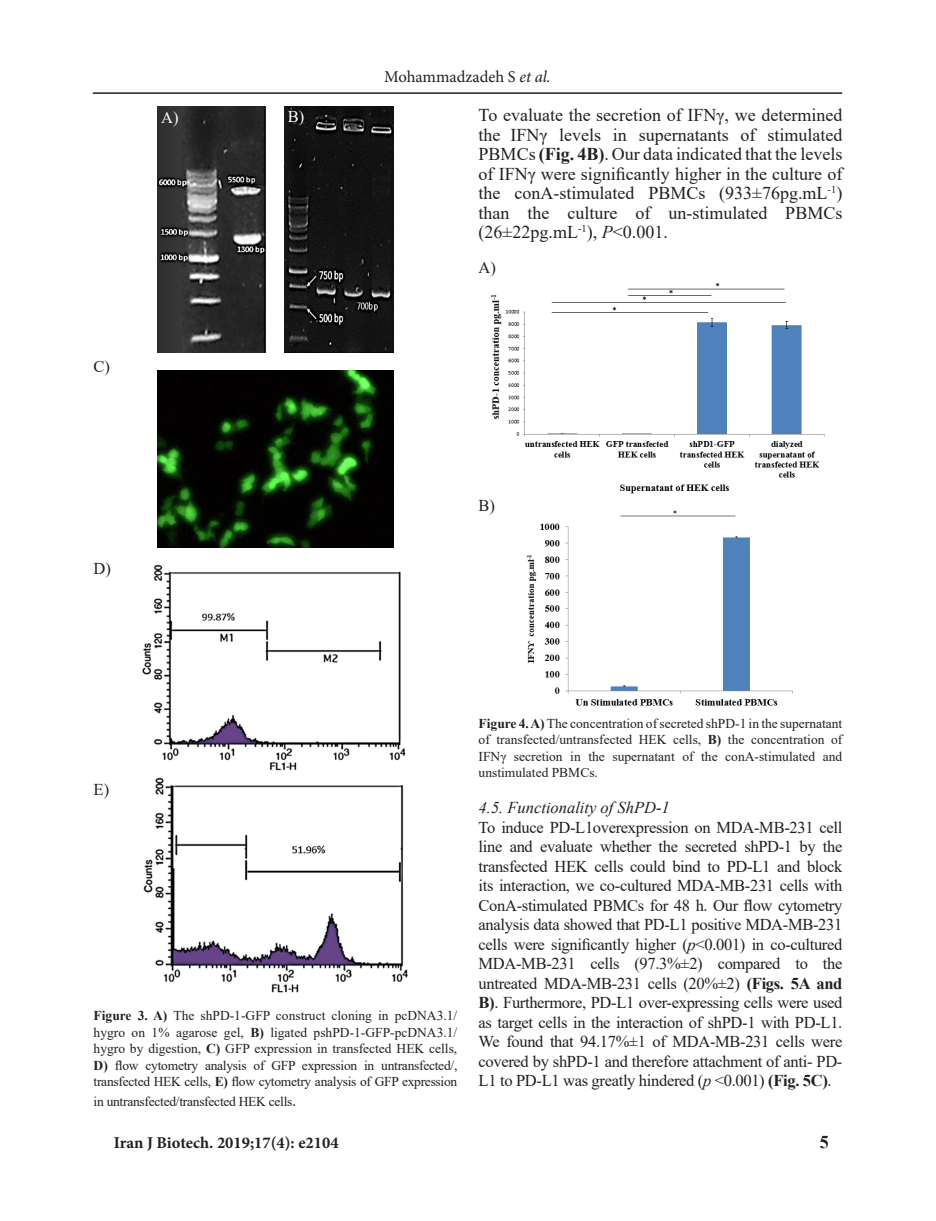
<style>
.page{position:relative;width:936px;height:1221px;background:#fff}
.page>*{position:absolute;margin:0;border:0;box-sizing:border-box;transform-origin:0 0}
.t1{font:18px/19.5px "Times New Roman";color:#231f20;text-align:justify}
.t2{font:700 18px "Times New Roman";color:#231f20}
.Text{font:16.5px/19.5px "Times New Roman";letter-spacing:-.02em;color:#231f20;text-align:justify}
.t3{font:700 16.5px "Minion Pro";color:#231f20}
.Titr_2{font:italic 16.5px "Times New Roman";color:#231f20}
.t4{font:16.5px "Minion Pro";color:#231f20}
.t5{font:16.5px "Times New Roman";color:#fff}
.t6{font:13.5px/16.5px "Times New Roman";letter-spacing:-.02em;color:#231f20;text-align:justify}
.s1{font-style:italic}
.s2{font-weight:700}
.s3{font-size:16.5px}
</style>
<div class="page">
<hr style="left:93px;top:92px;width:749px;height:2px;background:#231f20">
<img style="left:491px;top:282px;width:334px;height:212px">
<img style="left:526px;top:510px;width:267px;height:196px">
<img style="left:284px;top:106px;width:109px;height:246px">
<img style="left:157px;top:107px;width:109px;height:245px">
<img style="left:158px;top:370px;width:235px;height:177px">
<img style="left:142px;top:564px;width:264px;height:207px">
<img style="left:143px;top:777px;width:265px;height:216px">
<p class="t5" style="left:161px;top:105px;width:19px">A)</p>
<p class="t5" style="left:288px;top:105px;width:18px">B)</p>
<p class="Text" style="left:94px;top:356px;width:18px">C)</p>
<p class="Text" style="left:94px;top:558px;width:19px">D)</p>
<p class="t4" style="left:384px;top:66px;width:168px">Mohammadzadeh S <span class="s1">et al.</span></p>
<p class="t1" style="left:478px;top:105px;width:365px">To evaluate the secretion of IFNγ, we determined the IFNγ levels in supernatants of stimulated PBMCs <span class="s2">(Fig. 4B)</span>. Our data indicated that the levels of IFNγ were significantly higher in the culture of the conA-stimulated PBMCs (933±76pg.mL<sup>-1</sup>) than the culture of un-stimulated PBMCs (26±22pg.mL<sup>-1</sup>), <span class="s1">P</span>&lt;0.001.</p>
<p class="Text" style="left:478px;top:257px;width:19px">A)</p>
<p class="Text" style="left:478px;top:495px;width:18px">B)</p>
<p class="Text" style="left:94px;top:779px;width:17px">E)</p>
<p class="t6" style="left:94px;top:1006px;width:365px"><span class="s2">Figure 3. A)</span> The shPD-1-GFP construct cloning in pcDNA3.1/ hygro on 1% agarose gel, <span class="s2">B)</span> ligated pshPD-1-GFP-pcDNA3.1/ hygro by digestion, <span class="s2">C)</span> GFP expression in transfected HEK cells, <span class="s2">D)</span> flow cytometry analysis of GFP expression in untransfected/, transfected HEK cells, <span class="s2">E)</span> flow cytometry analysis of GFP expression</p>
<p class="t6" style="left:94px;top:1092px;width:204px">in untransfected/transfected HEK cells<span class="s3">.</span></p>
<p class="t6" style="left:478px;top:714px;width:365px"><span class="s2">Figure 4. A)</span> The concentration of secreted shPD-1 in the supernatant of transfected/untransfected HEK cells, <span class="s2">B)</span> the concentration of IFNγ secretion in the supernatant of the conA-stimulated and unstimulated PBMCs.</p>
<p class="Titr_2" style="left:478px;top:796px;width:193px">4.5. Functionality of ShPD-1</p>
<p class="Text" style="left:478px;top:816px;width:365px">To induce PD-L1overexpression on MDA-MB-231 cell line and evaluate whether the secreted shPD-1 by the transfected HEK cells could bind to PD-L1 and block its interaction, we co-cultured MDA-MB-231 cells with ConA-stimulated PBMCs for 48 h. Our flow cytometry analysis data showed that PD-L1 positive MDA-MB-231 cells were significantly higher (<span class="s1">p</span>&lt;0.001) in co-cultured MDA-MB-231 cells (97.3%±2) compared to the untreated MDA-MB-231 cells (20%±2) <span class="s2">(Figs. 5A and B)</span>. Furthermore, PD-L1 over-expressing cells were used as target cells in the interaction of shPD-1 with PD-L1.<br>We found that 94.17%±1 of MDA-MB-231 cells were covered by shPD-1 and therefore attachment of anti- PD-L1 to PD-L1 was greatly hindered (<span class="s1">p</span> &lt;0.001) <span class="s2">(Fig. 5C)</span>.</p>
<p class="t3" style="left:114px;top:1130px;width:226px">Iran J Biotech. 2019;17(4): e2104</p>
<p class="t2" style="left:819px;top:1128px;width:10px">5</p>
</div>
